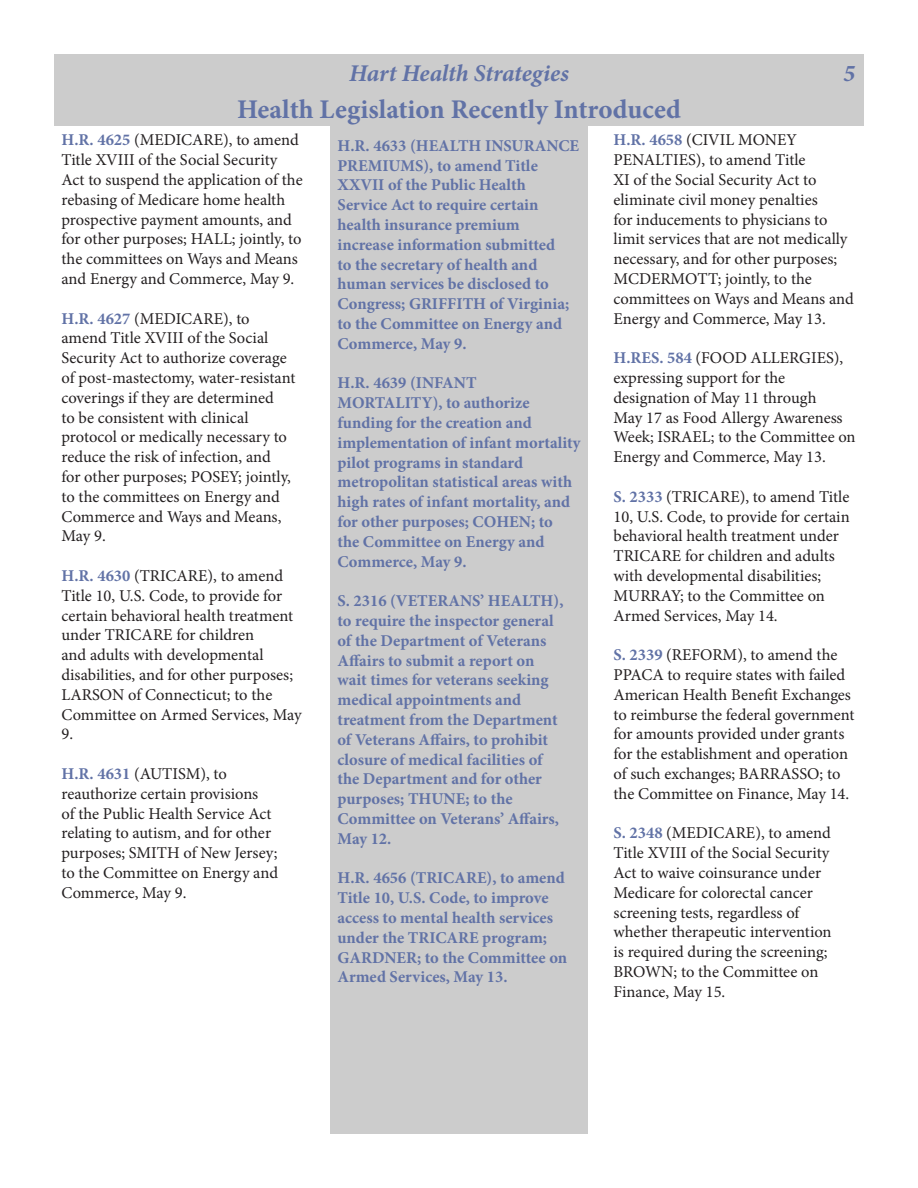
<style>
.page{position:relative;width:918px;height:1188px;background:#fff}
.page>*{position:absolute;margin:0;border:0;box-sizing:border-box;transform-origin:0 0}
.t1{font:700 27px "Minion Pro";color:#6172a6}
.t2{font:italic 700 24px "Minion Pro";letter-spacing:-.005em;color:#6172a6}
.t3{font:16.5px/19.8px "Minion Pro";color:#231f20}
.t4{font:700 16.5px/19.8px "Minion Pro";color:#6172a6}
.s1{font-weight:700;color:#6172a6}
</style>
<div class="page">
<div style="left:54px;top:54px;width:810px;height:36px;background:#ccc"></div>
<div style="left:54px;top:90px;width:810px;height:36px;background:#ccc"></div>
<div style="left:330px;top:126px;width:258px;height:1008px;background:#ccc"></div>
<p class="t2" style="left:349px;top:56px;width:221px">Hart Health Strategies</p>
<p class="t2" style="left:844px;top:56px;width:13px">5</p>
<p class="t1" style="left:237px;top:90px;width:445px">Health Legislation Recently Introduced</p>
<p class="t3" style="left:62px;top:130px;width:243px"><span class="s1">H.R. 4625</span> (MEDICARE), to amend Title XVIII of the Social Security Act to suspend the application of the rebasing of Medicare home health prospective payment amounts, and for other purposes; HALL; jointly, to the committees on Ways and Means and Energy and Commerce, May 9.</p>
<p class="t3" style="left:62px;top:309px;width:235px"><span class="s1">H.R. 4627</span> (MEDICARE), to amend Title XVIII of the Social<br>Security Act to authorize coverage of post-mastectomy, water-resistant coverings if they are determined<br>to be consistent with clinical protocol or medically necessary to reduce the risk of infection, and<br>for other purposes; POSEY; jointly, to the committees on Energy and<br>Commerce and Ways and Means,<br>May 9.</p>
<p class="t3" style="left:62px;top:566px;width:242px"><span class="s1">H.R. 4630</span> (TRICARE), to amend<br>Title 10, U.S. Code, to provide for certain behavioral health treatment under TRICARE for children<br>and adults with developmental disabilities, and for other purposes;<br>LARSON of Connecticut; to the<br>Committee on Armed Services, May<br>9.</p>
<p class="t3" style="left:62px;top:764px;width:218px"><span class="s1">H.R. 4631</span> (AUTISM), to reauthorize certain provisions<br>of the Public Health Service Act relating to autism, and for other purposes; SMITH of New Jersey; to the Committee on Energy and<br>Commerce, May 9.</p>
<p class="t3" style="left:614px;top:130px;width:242px"><span class="s1">H.R. 4658</span> (CIVIL MONEY<br>PENALTIES), to amend Title<br>XI of the Social Security Act to eliminate civil money penalties<br>for inducements to physicians to limit services that are not medically necessary, and for other purposes;<br>MCDERMOTT; jointly, to the committees on Ways and Means and<br>Energy and Commerce, May 13.</p>
<p class="t3" style="left:614px;top:348px;width:244px"><span class="s1">H.RES. 584</span> (FOOD ALLERGIES), expressing support for the designation of May 11 through<br>May 17 as Food Allergy Awareness<br>Week; ISRAEL; to the Committee on<br>Energy and Commerce, May 13.</p>
<p class="t3" style="left:614px;top:487px;width:238px"><span class="s1">S. 2333</span> (TRICARE), to amend Title<br>10, U.S. Code, to provide for certain behavioral health treatment under<br>TRICARE for children and adults with developmental disabilities;<br>MURRAY; to the Committee on<br>Armed Services, May 14.</p>
<p class="t3" style="left:614px;top:645px;width:242px"><span class="s1">S. 2339</span> (REFORM), to amend the PPACA to require states with failed American Health Benefit Exchanges to reimburse the federal government for amounts provided under grants for the establishment and operation of such exchanges; BARRASSO; to the Committee on Finance, May 14.</p>
<p class="t3" style="left:614px;top:823px;width:220px"><span class="s1">S. 2348</span> (MEDICARE), to amend<br>Title XVIII of the Social Security<br>Act to waive coinsurance under<br>Medicare for colorectal cancer screening tests, regardless of whether therapeutic intervention is required during the screening;<br>BROWN; to the Committee on<br>Finance, May 15.</p>
<p class="t4" style="left:338px;top:136px;width:243px">H.R. 4633 (HEALTH INSURANCE<br>PREMIUMS), to amend Title<br>XXVII of the Public Health<br>Service Act to require certain health insurance premium increase information submitted<br>to the secretary of health and human services be disclosed to<br>Congress; GRIFFITH of Virginia; to the Committee on Energy and<br>Commerce, May 9.</p>
<p class="t4" style="left:338px;top:373px;width:245px">H.R. 4639 (INFANT<br>MORTALITY), to authorize funding for the creation and implementation of infant mortality pilot programs in standard metropolitan statistical areas with high rates of infant mortality, and for other purposes; COHEN; to<br>the Committee on Energy and<br>Commerce, May 9.</p>
<p class="t4" style="left:338px;top:591px;width:228px">S. 2316 (VETERANS’ HEALTH), to require the inspector general of the Department of Veterans<br>Affairs to submit a report on wait times for veterans seeking medical appointments and treatment from the Department of Veterans Affairs, to prohibit closure of medical facilities of the Department and for other purposes; THUNE; to the<br>Committee on Veterans’ Affairs,<br>May 12.</p>
<p class="t4" style="left:338px;top:868px;width:231px">H.R. 4656 (TRICARE), to amend<br>Title 10, U.S. Code, to improve access to mental health services under the TRICARE program;<br>GARDNER; to the Committee on<br>Armed Services, May 13.</p>
</div>
